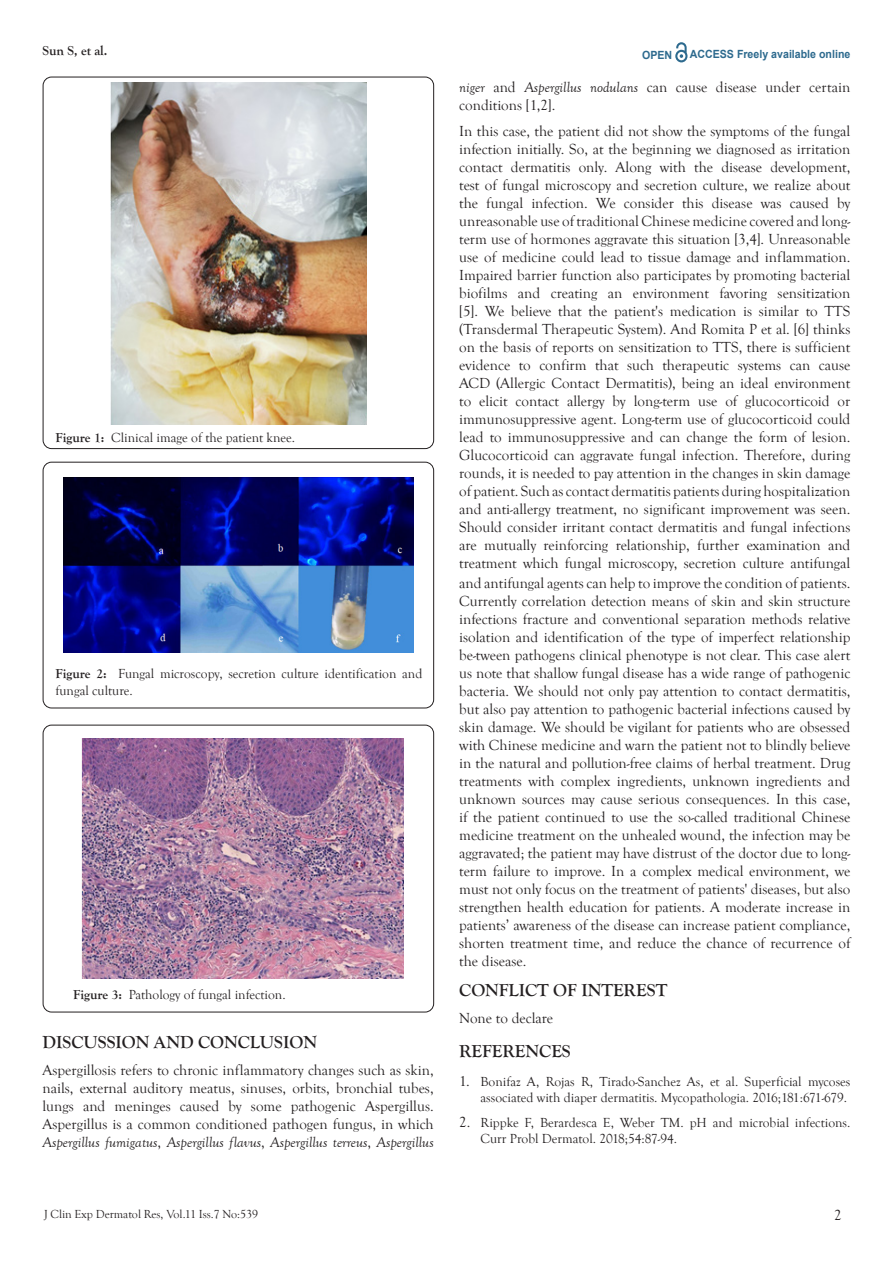
<style>
.page{position:relative;width:893px;height:1263px;background:#fff}
.page>*{position:absolute;margin:0;border:0;box-sizing:border-box;transform-origin:0 0}
.t1{font:700 18px "Goudy Old Style T";color:#231f20}
.t2{font:15px/18px "Goudy Old Style T";color:#231f20;text-align:justify}
.t3{font:13.5px/16.2px "Goudy Old Style T";color:#231f20}
.t4{font:700 13.5px "Goudy Old Style T";color:#231f20}
.t5{font:12px "Goudy Old Style T";color:#231f20}
.t6{font:700 11.25px "Arial";color:#2d6a8e;scale:.94 1}
.s1{font-weight:700}
.s2{font-style:italic}
.s3{font-size:15px}
</style>
<div class="page">
<svg style="left:675px;top:43px;width:12px;height:19px"></svg>
<img style="left:111px;top:83px;width:256px;height:341px">
<div style="left:43px;top:77px;width:391px;height:372px;border:1px solid #231f20;border-radius:9px"></div>
<img style="left:64px;top:477px;width:349px;height:175px">
<div style="left:43px;top:462px;width:391px;height:246px;border:1px solid #231f20;border-radius:9px"></div>
<img style="left:82px;top:738px;width:321px;height:240px">
<div style="left:43px;top:725px;width:391px;height:287px;border:1px solid #231f20;border-radius:9px"></div>
<p class="t4" style="left:43px;top:43px;width:66px">Sun S, et al.</p>
<p class="t6" style="left:642px;top:47px;width:34px">OPEN</p>
<p class="t6" style="left:690px;top:46px;width:172px">ACCESS Freely available online</p>
<p class="t3" style="left:56px;top:429px;width:241px"><span class="s1">Figure 1:</span> Clinical image of the patient knee.</p>
<p class="t3" style="left:56px;top:666px;width:368px"><span class="s1">Figure 2:</span> Fungal microscopy, secretion culture identification and fungal culture.</p>
<p class="t3" style="left:73px;top:987px;width:214px"><span class="s1">Figure 3:</span> Pathology of fungal infection.</p>
<p class="t1" style="left:43px;top:1032px;width:276px">DISCUSSION AND CONCLUSION</p>
<p class="t2" style="left:43px;top:1061px;width:393px">Aspergillosis refers to chronic inflammatory changes such as skin, nails, external auditory meatus, sinuses, orbits, bronchial tubes, lungs and meninges caused by some pathogenic Aspergillus.<br>Aspergillus is a common conditioned pathogen fungus, in which <span class="s2">Aspergillus fumigatus</span>, <span class="s2">Aspergillus flavus</span>, <span class="s2">Aspergillus terreus</span>, <span class="s2">Aspergillus</span></p>
<p class="t5" style="left:44px;top:1207px;width:216px">J Clin Exp Dermatol Res, Vol.11 Iss.7 No:539</p>
<p class="t2" style="left:459px;top:78px;width:393px"><span class="s2">niger</span> and <span class="s2">Aspergillus nodulans</span> can cause disease under certain conditions [1,2].</p>
<p class="t2" style="left:459px;top:122px;width:393px">In this case, the patient did not show the symptoms of the fungal infection initially. So, at the beginning we diagnosed as irritation contact dermatitis only. Along with the disease development, test of fungal microscopy and secretion culture, we realize about the fungal infection. We consider this disease was caused by unreasonable use of traditional Chinese medicine covered and long&shy;term use of hormones aggravate this situation [3,4]. Unreasonable use of medicine could lead to tissue damage and inflammation.<br>Impaired barrier function also participates by promoting bacterial biofilms and creating an environment favoring sensitization [5]. We believe that the patient's medication is similar to TTS (Transdermal Therapeutic System). And Romita P et al. [6] thinks on the basis of reports on sensitization to TTS, there is sufficient evidence to confirm that such therapeutic systems can cause ACD (Allergic Contact Dermatitis), being an ideal environment to elicit contact allergy by long-term use of glucocorticoid or immunosuppressive agent. Long-term use of glucocorticoid could lead to immunosuppressive and can change the form of lesion.<br>Glucocorticoid can aggravate fungal infection. Therefore, during rounds, it is needed to pay attention in the changes in skin damage of patient. Such as contact dermatitis patients during hospitalization and anti-allergy treatment, no significant improvement was seen.<br>Should consider irritant contact dermatitis and fungal infections are mutually reinforcing relationship, further examination and treatment which fungal microscopy, secretion culture antifungal</p>
<p class="t2" style="left:459px;top:574px;width:393px">and antifungal agents can help to improve the condition of patients.<br>Currently correlation detection means of skin and skin structure infections fracture and conventional separation methods relative isolation and identification of the type of imperfect relationship be-tween pathogens clinical phenotype is not clear. This case alert us note that shallow fungal disease has a wide range of pathogenic bacteria. We should not only pay attention to contact dermatitis, but also pay attention to pathogenic bacterial infections caused by skin damage. We should be vigilant for patients who are obsessed with Chinese medicine and warn the patient not to blindly believe in the natural and pollution-free claims of herbal treatment. Drug treatments with complex ingredients, unknown ingredients and unknown sources may cause serious consequences. In this case, if the patient continued to use the so-called traditional Chinese medicine treatment on the unhealed wound, the infection may be aggravated; the patient may have distrust of the doctor due to long&shy;term failure to improve. In a complex medical environment, we must not only focus on the treatment of patients' diseases, but also strengthen health education for patients. A moderate increase in patients’ awareness of the disease can increase patient compliance, shorten treatment time, and reduce the chance of recurrence of the disease.</p>
<p class="t1" style="left:459px;top:980px;width:210px">CONFLICT OF INTEREST</p>
<p class="t2" style="left:459px;top:1009px;width:96px">None to declare</p>
<p class="t1" style="left:459px;top:1041px;width:113px">REFERENCES</p>
<p class="t3" style="left:459px;top:1074px;width:393px;text-align:right"><span class="s3">1.</span> Bonifaz A, Rojas R, Tirado-Sanchez As, et al. Superficial mycoses associated with diaper dermatitis. Mycopathologia. 2016;181:671-679.</p>
<p class="t3" style="left:480px;top:1115px;width:371px;text-indent:-21px"><span class="s3">2.</span> Rippke F, Berardesca E, Weber TM. pH and microbial infections.<br>Curr Probl Dermatol. 2018;54:87-94.</p>
<p class="t2" style="left:834px;top:1207px;width:9px">2</p>
</div>
